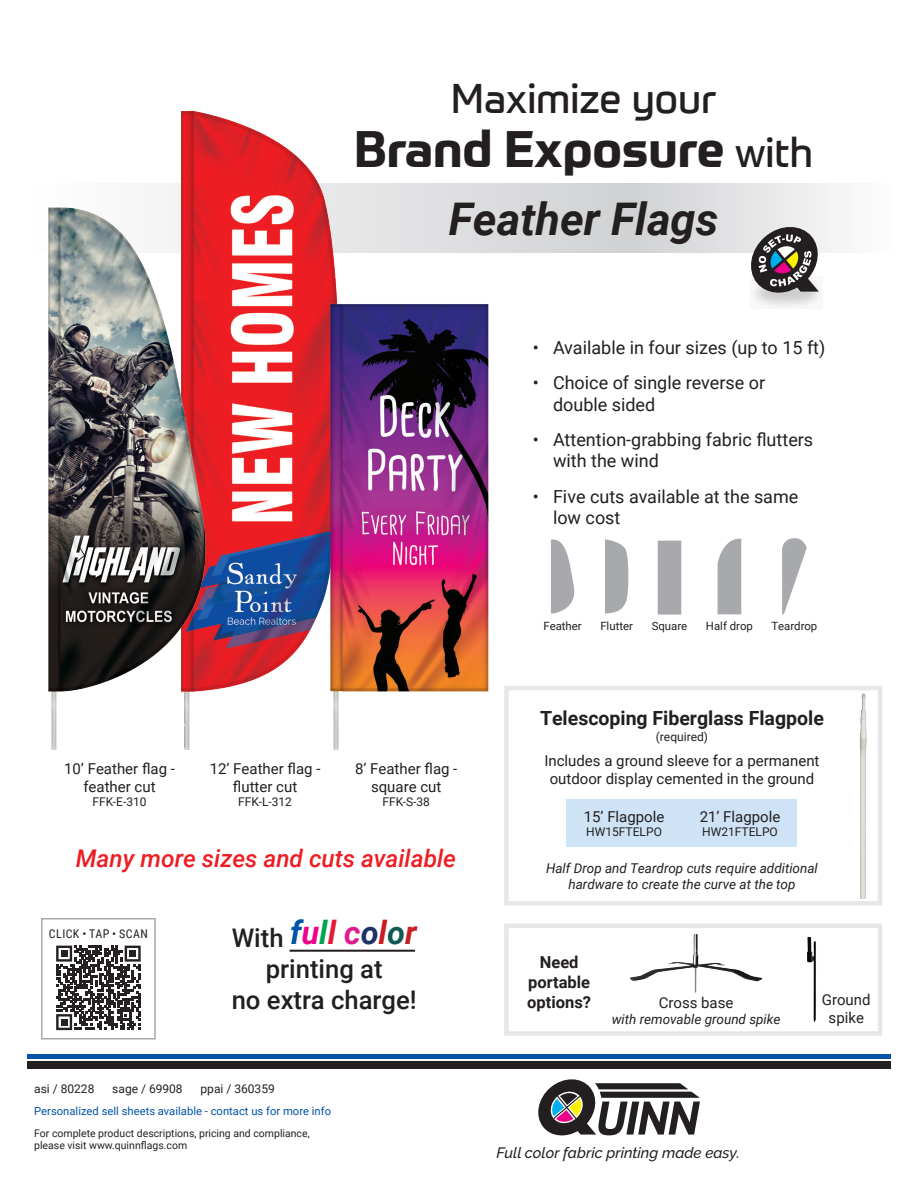
<style>
.page{position:relative;width:918px;height:1188px;background:#fff}
.page>*{position:absolute;margin:0;border:0;box-sizing:border-box;transform-origin:0 0}
.t1{font:700 49.95px "Prometo";color:#231f20}
.t2{font:italic 700 45px "Roboto";color:#231f20}
.t3{font:40.5px "Prometo";color:#231f20}
.t4{font:500 25.65px/30.8px "Roboto";color:#231f20;text-align:center}
.t5{font:italic 500 24.3px "Roboto";color:#ee1d23}
.t6{font:700 19.5px "Roboto";color:#231f20}
.t7{font:18px/21.6px "Roboto";color:#231f20}
.t8{font:700 16.5px/19.8px "Roboto";color:#231f20;text-align:center}
.t9{font:15px/18px "Roboto";color:#231f20;text-align:center}
.t10{font:italic 500 15px "Raleway";color:#231f20}
.t11{font:italic 13.5px/16.2px "Roboto";color:#231f20;text-align:center}
.t12{font:12px "Roboto";color:#231f20}
.t13{font:12px "Roboto Condensed";letter-spacing:.035em;color:#231f20}
.t14{font:11.4px "Roboto";color:#231f20}
.t15{font:11.25px "Roboto";color:#0154a6}
.t16{font:10.5px/12.6px "Roboto";color:#231f20}
.s1{font-weight:400;font-size:40.5px}
.s2{font-weight:700;font-style:italic;font-size:32.4px;color:#0154a6}
.s3{font-weight:700;font-style:italic;font-size:32.4px;color:#ed028c}
.s4{font-weight:700;font-style:italic;font-size:32.4px;color:#00a54f}
.s5{font-weight:700;font-style:italic;font-size:32.4px;color:#e31c37}
.s6{font-weight:700;font-style:italic;font-size:32.4px;color:#e2188f}
.s7{font-weight:700;font-style:italic;font-size:32.4px;color:#1f3266}
.s8{font-weight:700;font-style:italic;font-size:32.4px;color:#c81b22}
.s9{font-weight:700;font-style:italic;font-size:32.4px;color:#115a54}
.s10{font-weight:700;font-style:italic;font-size:32.4px;color:#c52026}
</style>
<div class="page">
<div style="left:27px;top:1054px;width:864px;height:5px;background:#0154a6"></div>
<div style="left:27px;top:1061px;width:864px;height:8px;background:#231f20"></div>
<svg style="left:538px;top:1079px;width:162px;height:57px"></svg>
<svg style="left:160px;top:184px;width:681px;height:69px;background:#dedee0"></svg>
<svg style="left:754px;top:296px;width:66px;height:11px"></svg>
<svg style="left:750px;top:226px;width:71px;height:70px"></svg>
<img style="left:178px;top:111px;width:165px;height:579px">
<img style="left:48px;top:205px;width:162px;height:544px">
<img style="left:326px;top:299px;width:163px;height:450px">
<div style="left:504px;top:924px;width:378px;height:112px;background:#fff;border:5px solid #e6e7e9"></div>
<img style="left:630px;top:934px;width:132px;height:59px">
<img style="left:807px;top:936px;width:9px;height:86px">
<div style="left:658px;top:541px;width:23px;height:74px;background:#a8a9ad"></div>
<svg style="left:782px;top:538px;width:25px;height:76px"></svg>
<svg style="left:718px;top:539px;width:23px;height:75px;background:#aeafb2"></svg>
<svg style="left:605px;top:540px;width:24px;height:73px;background:#b3b4b8"></svg>
<svg style="left:551px;top:539px;width:24px;height:74px"></svg>
<div style="left:41px;top:918px;width:115px;height:122px;background:#fff;border:2px solid #a8a9ad"></div>
<svg style="left:56px;top:946px;width:85px;height:84px"></svg>
<div style="left:61px;top:950px;width:7px;height:7px;background:#231f20"></div>
<div style="left:129px;top:950px;width:7px;height:7px;background:#231f20"></div>
<div style="left:61px;top:1019px;width:7px;height:7px;background:#231f20"></div>
<div style="left:504px;top:686px;width:378px;height:220px;background:#fff;border:5px solid #e6e7e9"></div>
<div style="left:567px;top:799px;width:230px;height:47px;background:#cee3f5"></div>
<img style="left:855px;top:691px;width:15px;height:207px">
<hr style="left:290px;top:950px;width:125px;height:2px;background:#231f20">
<p class="t3" style="left:451px;top:74px;width:267px">Maximize your</p>
<p class="t1" style="left:354px;top:118px;width:460px">Brand Exposure <span class="s1">with</span></p>
<p class="t2" style="left:449px;top:188px;width:271px">Feather Flags</p>
<p class="t7" style="left:533px;top:336px;width:294px">• Available in four sizes (up to 15 ft)</p>
<p class="t7" style="left:553px;top:371px;width:214px;text-indent:-20px">• Choice of single reverse or double sided</p>
<p class="t7" style="left:553px;top:428px;width:262px;text-indent:-20px">• Attention-grabbing fabric flutters with the wind</p>
<p class="t7" style="left:553px;top:485px;width:247px;text-indent:-20px">• Five cuts available at the same low cost</p>
<p class="t9" style="left:64px;top:759px;width:112px">10’ Feather flag - feather cut</p>
<p class="t12" style="left:92px;top:793px;width:56px">FFK-E-310</p>
<p class="t9" style="left:210px;top:759px;width:112px">12’ Feather flag - flutter cut</p>
<p class="t12" style="left:238px;top:793px;width:55px">FFK-L-312</p>
<p class="t9" style="left:355px;top:759px;width:104px">8’ Feather flag - square cut</p>
<p class="t12" style="left:382px;top:793px;width:49px">FFK-S-38</p>
<p class="t5" style="left:76px;top:841px;width:382px">Many more sizes and cuts available</p>
<p class="t13" style="left:49px;top:925px;width:100px">CLICK • TAP • SCAN</p>
<p class="t4" style="left:232px;top:922px;width:186px">With <span class="s2">f</span><span class="s3">u</span><span class="s4">l</span><span class="s5">l</span> <span class="s6">c</span><span class="s7">o</span><span class="s8">l</span><span class="s9">o</span><span class="s10">r </span>printing at</p>
<p class="t4" style="left:232px;top:983px;width:187px">no extra charge!</p>
<p class="t12" style="left:34px;top:1081px;width:62px">asi / 80228</p>
<p class="t12" style="left:112px;top:1081px;width:72px">sage / 69908</p>
<p class="t12" style="left:201px;top:1081px;width:76px">ppai / 360359</p>
<p class="t15" style="left:34px;top:1103px;width:298px">Personalized sell sheets available - contact us for more info</p>
<p class="t16" style="left:34px;top:1126px;width:277px">For complete product descriptions, pricing and compliance, please visit www.quinnflags.com</p>
<p class="t14" style="left:543px;top:618px;width:40px">Feather</p>
<p class="t14" style="left:600px;top:618px;width:34px">Flutter</p>
<p class="t14" style="left:652px;top:618px;width:37px">Square</p>
<p class="t14" style="left:706px;top:618px;width:48px">Half drop</p>
<p class="t14" style="left:771px;top:618px;width:47px">Teardrop</p>
<p class="t6" style="left:540px;top:704px;width:285px">Telescoping Fiberglass Flagpole</p>
<p class="t12" style="left:656px;top:728px;width:54px">(required)</p>
<p class="t9" style="left:544px;top:751px;width:277px">Includes a ground sleeve for a permanent outdoor display cemented in the ground</p>
<p class="t9" style="left:584px;top:807px;width:82px">15’ Flagpole</p>
<p class="t12" style="left:586px;top:824px;width:77px">HW15FTELPO</p>
<p class="t9" style="left:700px;top:807px;width:82px">21’ Flagpole</p>
<p class="t12" style="left:702px;top:824px;width:77px">HW21FTELPO</p>
<p class="t11" style="left:546px;top:859px;width:273px">Half Drop and Teardrop cuts require additional hardware to create the curve at the top</p>
<p class="t8" style="left:527px;top:952px;width:65px">Need portable options?</p>
<p class="t9" style="left:659px;top:993px;width:76px">Cross base</p>
<p class="t11" style="left:612px;top:1011px;width:170px">with removable ground spike</p>
<p class="t9" style="left:822px;top:990px;width:50px">Ground spike</p>
<p class="t10" style="left:496px;top:1144px;width:245px">Full color fabric printing made easy.</p>
</div>
